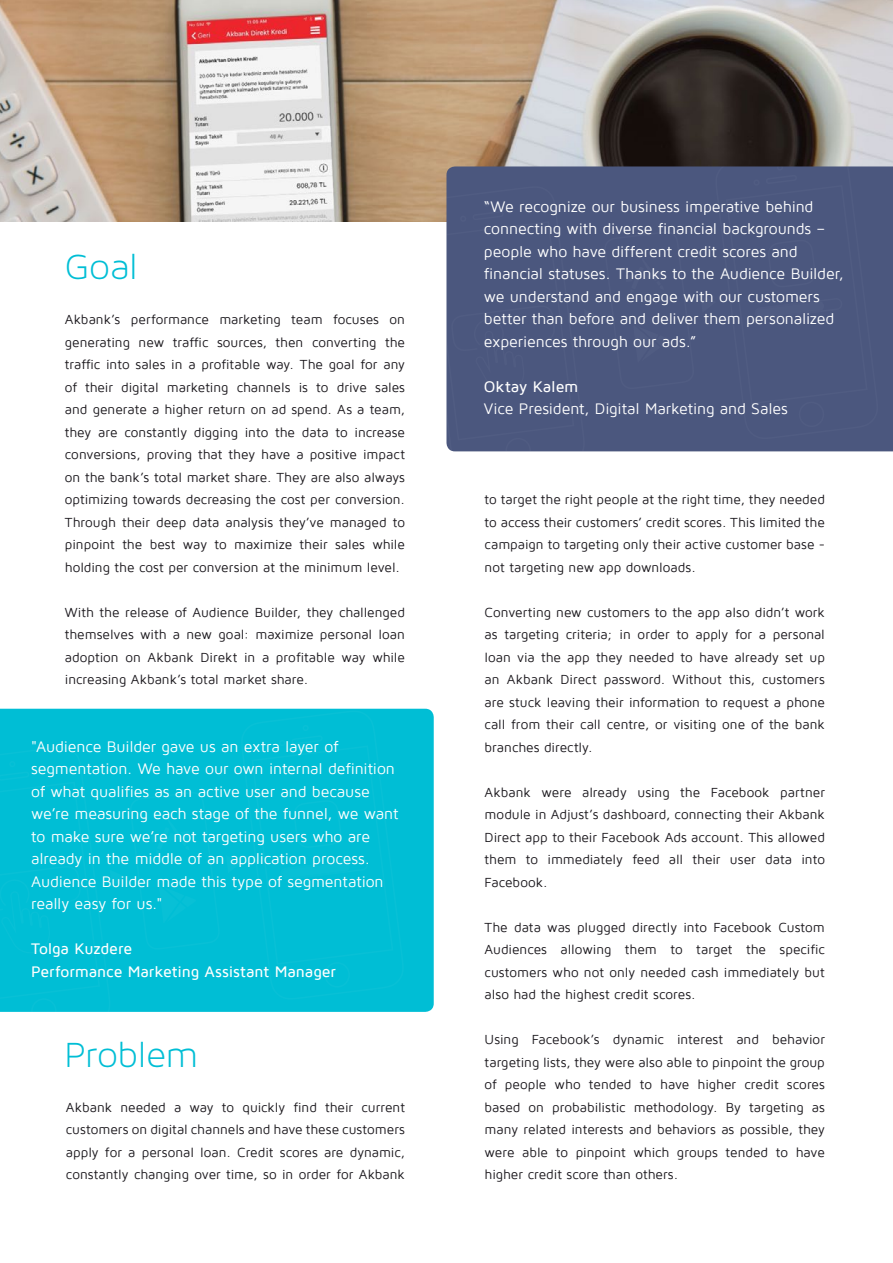
<style>
.page{position:relative;width:893px;height:1263px;background:#fff}
.page>*{position:absolute;margin:0;border:0;box-sizing:border-box;transform-origin:0 0}
.t1{font:37.5px "Maven Pro Light 300";letter-spacing:-.01em;color:#00bed5}
.t2{font:15.75px/22.5px "Maven Pro";letter-spacing:-.005em;color:#fff}
.t3{font:500 15.75px/22.5px "Maven Pro";letter-spacing:-.005em;color:#fff}
.t4{font:13.5px/22.5px "Maven Pro";color:#1a171c;text-align:justify}
.s1{font-weight:500}
</style>
<div class="page">
<img style="left:0;top:0;width:893px;height:221px">
<div style="left:446px;top:166px;width:447px;height:285px;background:#4b577e"></div>
<div style="left:0;top:709px;width:434px;height:303px;background:#00bed5"></div>
<div style="left:700px;top:166px;width:178px;height:273px;background:#4b577e"></div>
<div style="left:446px;top:186px;width:248px;height:265px;background:#4b577e"></div>
<div style="left:241px;top:710px;width:163px;height:289px;background:#00bed5"></div>
<div style="left:251px;top:725px;width:142px;height:263px;background:#00bed5"></div>
<svg style="left:226px;top:855px;width:16px;height:18px"></svg>
<div style="left:0;top:747px;width:220px;height:265px;background:#00bed5"></div>
<p class="t1" style="left:65px;top:246px;width:75px">Goal</p>
<p class="t4" style="left:65px;top:308px;width:342px">Akbank’s performance marketing team focuses on generating new traffic sources, then converting the traffic into sales in a profitable way. The goal for any of their digital marketing channels is to drive sales and generate a higher return on ad spend. As a team, they are constantly digging into the data to increase conversions, proving that they have a positive impact on the bank’s total market share. They are also always optimizing towards decreasing the cost per conversion.<br>Through their deep data analysis they’ve managed to pinpoint the best way to maximize their sales while holding the cost per conversion at the minimum level.</p>
<p class="t4" style="left:65px;top:601px;width:342px">With the release of Audience Builder, they challenged themselves with a new goal: maximize personal loan adoption on Akbank Direkt in a profitable way while increasing Akbank’s total market share.</p>
<p class="t2" style="left:31px;top:735px;width:369px">"Audience Builder gave us an extra layer of segmentation. We have our own internal definition of what qualifies as an active user and because we’re measuring each stage of the funnel, we want to make sure we’re not targeting users who are already in the middle of an application process.<br>Audience Builder made this type of segmentation really easy for us."</p>
<p class="t3" style="left:31px;top:938px;width:306px">Tolga Kuzdere<br>Performance Marketing Assistant Manager</p>
<p class="t1" style="left:65px;top:1034px;width:135px">Problem</p>
<p class="t4" style="left:66px;top:1096px;width:341px">Akbank needed a way to quickly find their current customers on digital channels and have these customers apply for a personal loan. Credit scores are dynamic, constantly changing over time, so in order for Akbank</p>
<p class="t2" style="left:484px;top:195px;width:361px">“We recognize our business imperative behind connecting with diverse financial backgrounds – people who have different credit scores and financial statuses. Thanks to the Audience Builder, we understand and engage with our customers better than before and deliver them personalized experiences through our ads.”</p>
<p class="t2" style="left:484px;top:375px;width:306px"><span class="s1">Oktay Kalem<br></span>Vice President, Digital Marketing and Sales</p>
<p class="t4" style="left:485px;top:488px;width:342px">to target the right people at the right time, they needed to access their customers’ credit scores. This limited the campaign to targeting only their active customer base - not targeting new app downloads.</p>
<p class="t4" style="left:485px;top:601px;width:342px">Converting new customers to the app also didn’t work as targeting criteria; in order to apply for a personal loan via the app they needed to have already set up an Akbank Direct password. Without this, customers are stuck leaving their information to request a phone call from their call centre, or visiting one of the bank branches directly.</p>
<p class="t4" style="left:485px;top:781px;width:342px">Akbank were already using the Facebook partner module in Adjust’s dashboard, connecting their Akbank Direct app to their Facebook Ads account. This allowed them to immediately feed all their user data into Facebook.</p>
<p class="t4" style="left:485px;top:916px;width:342px">The data was plugged directly into Facebook Custom Audiences allowing them to target the specific customers who not only needed cash immediately but also had the highest credit scores.</p>
<p class="t4" style="left:485px;top:1028px;width:342px">Using Facebook’s dynamic interest and behavior targeting lists, they were also able to pinpoint the group of people who tended to have higher credit scores based on probabilistic methodology. By targeting as many related interests and behaviors as possible, they were able to pinpoint which groups tended to have higher credit score than others.</p>
</div>
